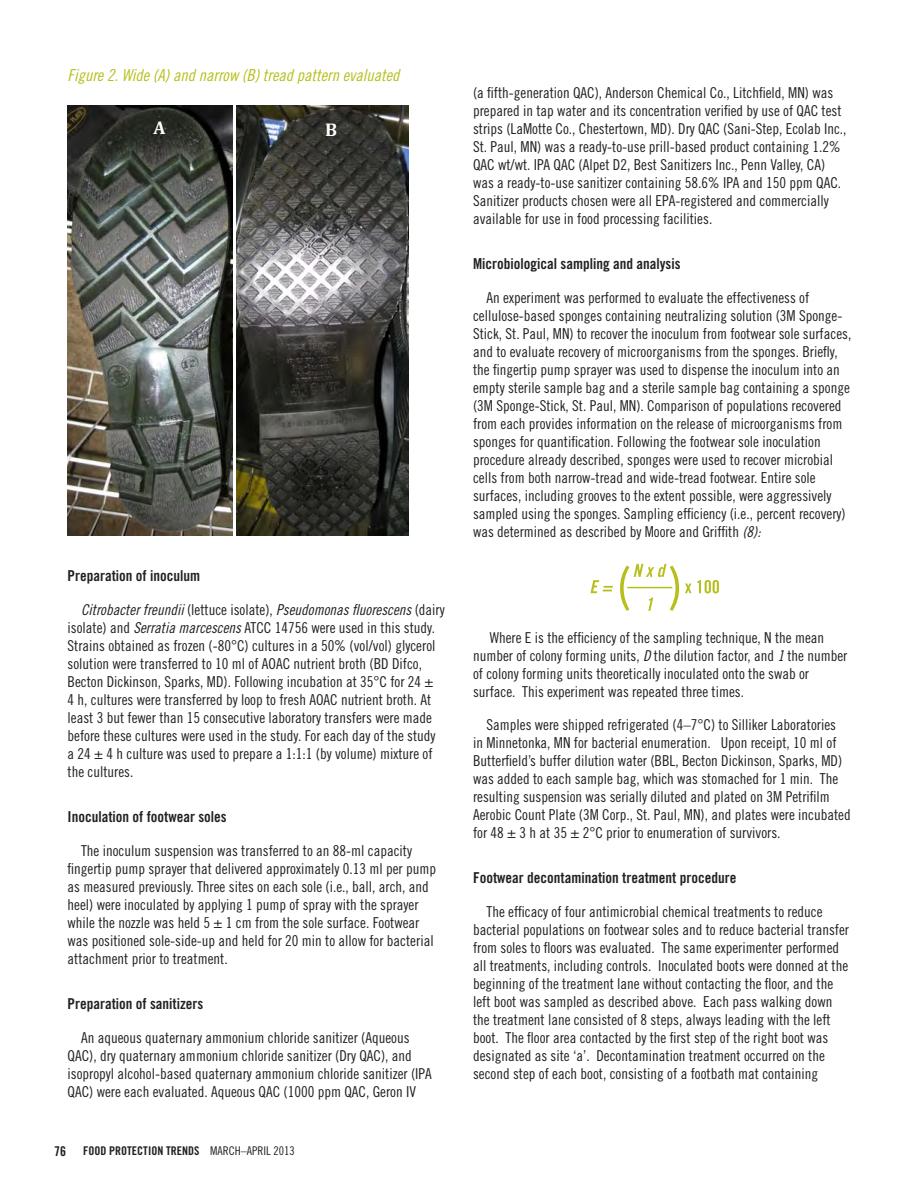
<style>
.page{position:relative;width:919px;height:1189px;background:#fff}
.page>*{position:absolute;margin:0;border:0;box-sizing:border-box;transform-origin:0 0}
.t1{font:700 18.45px "Cambria";color:#fff}
.t2{font:16.5px "Trade Gothic Cond Eighteen Obl";color:#b7bf1b}
.t3{font:15px/18px "Trade Gothic Cond Eighteen";color:#231f20}
.t4{font:15px "Trade Gothic Bold Cond Twenty";color:#231f20}
.t5{font:15px "Trade Gothic Cond Eighteen Obl";color:#231f20}
.t6{font:13.5px "Trade Gothic Bold Cond Twenty";color:#231f20}
.t7{font:12px "Trade Gothic Bold Cond Twenty";color:#231f20}
.s1{font-family:"Trade Gothic Cond Eighteen"}
.s2{font-family:"Trade Gothic Cond Eighteen Obl"}
</style>
<div class="page">
<img style="left:236px;top:105px;width:172px;height:430px">
<img style="left:68px;top:105px;width:165px;height:430px">
<svg style="left:590px;top:580px;width:22px;height:13px"></svg>
<svg style="left:620px;top:563px;width:58px;height:48px"></svg>
<svg style="left:685px;top:580px;width:33px;height:13px"></svg>
<hr style="left:627px;top:586px;width:45px;height:2px;background:#b7bf1b">
<p class="t2" style="left:68px;top:65px;width:333px">Figure 2. Wide (A) and narrow (B) tread pattern evaluated</p>
<p class="t1" style="left:153px;top:115px;width:14px">A</p>
<p class="t1" style="left:325px;top:116px;width:14px">B</p>
<p class="t4" style="left:68px;top:567px;width:134px">Preparation of inoculum</p>
<p class="t5" style="left:81px;top:600px;width:365px">Citrobacter freundii <span class="s1">(lettuce isolate),</span> Pseudomonas fluorescens <span class="s1">(dairy</span></p>
<p class="t3" style="left:68px;top:618px;width:369px">isolate) and <span class="s2">Serratia marcescens</span> ATCC 14756 were used in this study.<br>Strains obtained as frozen (-80°C) cultures in a 50% (vol/vol) glycerol solution were transferred to 10 ml of AOAC nutrient broth (BD Difco, Becton Dickinson, Sparks, MD). Following incubation at 35°C for 24 ± 4 h, cultures were transferred by loop to fresh AOAC nutrient broth. At least 3 but fewer than 15 consecutive laboratory transfers were made before these cultures were used in the study. For each day of the study a 24 ± 4 h culture was used to prepare a 1:1:1 (by volume) mixture of the cultures.</p>
<p class="t4" style="left:68px;top:807px;width:161px">Inoculation of footwear soles</p>
<p class="t3" style="left:68px;top:841px;width:370px;text-indent:14px">The inoculum suspension was transferred to an 88-ml capacity fingertip pump sprayer that delivered approximately 0.13 ml per pump as measured previously. Three sites on each sole (i.e., ball, arch, and heel) were inoculated by applying 1 pump of spray with the sprayer while the nozzle was held 5 ± 1 cm from the sole surface. Footwear was positioned sole-side-up and held for 20 min to allow for bacterial attachment prior to treatment.</p>
<p class="t4" style="left:68px;top:994px;width:137px">Preparation of sanitizers</p>
<p class="t3" style="left:68px;top:1028px;width:365px;text-indent:14px">An aqueous quaternary ammonium chloride sanitizer (Aqueous QAC), dry quaternary ammonium chloride sanitizer (Dry QAC), and isopropyl alcohol-based quaternary ammonium chloride sanitizer (IPA QAC) were each evaluated. Aqueous QAC (1000 ppm QAC, Geron IV</p>
<p class="t6" style="left:54px;top:1142px;width:13px">76</p>
<p class="t7" style="left:83px;top:1142px;width:213px">FOOD PROTECTION TRENDS <span class="s1">MARCH–APRIL 2013</span></p>
<p class="t3" style="left:473px;top:83px;width:375px">(a fifth-generation QAC), Anderson Chemical Co., Litchfield, MN) was prepared in tap water and its concentration verified by use of QAC test strips (LaMotte Co., Chestertown, MD). Dry QAC (Sani-Step, Ecolab Inc., St. Paul, MN) was a ready-to-use prill-based product containing 1.2% QAC wt/wt. IPA QAC (Alpet D2, Best Sanitizers Inc., Penn Valley, CA) was a ready-to-use sanitizer containing 58.6% IPA and 150 ppm QAC.<br>Sanitizer products chosen were all EPA-registered and commercially available for use in food processing facilities.</p>
<p class="t4" style="left:473px;top:254px;width:209px">Microbiological sampling and analysis</p>
<p class="t3" style="left:473px;top:288px;width:379px;text-indent:14px">An experiment was performed to evaluate the effectiveness of cellulose-based sponges containing neutralizing solution (3M Sponge-Stick, St. Paul, MN) to recover the inoculum from footwear sole surfaces, and to evaluate recovery of microorganisms from the sponges. Briefly, the fingertip pump sprayer was used to dispense the inoculum into an empty sterile sample bag and a sterile sample bag containing a sponge (3M Sponge-Stick, St. Paul, MN). Comparison of populations recovered from each provides information on the release of microorganisms from sponges for quantification. Following the footwear sole inoculation procedure already described, sponges were used to recover microbial cells from both narrow-tread and wide-tread footwear. Entire sole surfaces, including grooves to the extent possible, were aggressively sampled using the sponges. Sampling efficiency (i.e., percent recovery) was determined as described by Moore and Griffith <span class="s2">(8):</span></p>
<p class="t3" style="left:473px;top:628px;width:376px;text-indent:17px">Where E is the efficiency of the sampling technique, N the mean number of colony forming units, <span class="s2">D</span> the dilution factor, and <span class="s2">1</span> the number of colony forming units theoretically inoculated onto the swab or surface. This experiment was repeated three times.</p>
<p class="t3" style="left:473px;top:715px;width:379px;text-indent:14px">Samples were shipped refrigerated (4–7°C) to Silliker Laboratories<br>in Minnetonka, MN for bacterial enumeration. Upon receipt, 10 ml of Butterfield’s buffer dilution water (BBL, Becton Dickinson, Sparks, MD) was added to each sample bag, which was stomached for 1 min. The resulting suspension was serially diluted and plated on 3M Petrifilm Aerobic Count Plate (3M Corp., St. Paul, MN), and plates were incubated for 48 ± 3 h at 35 ± 2°C prior to enumeration of survivors.</p>
<p class="t4" style="left:473px;top:868px;width:265px">Footwear decontamination treatment procedure</p>
<p class="t3" style="left:473px;top:902px;width:377px;text-indent:14px">The efficacy of four antimicrobial chemical treatments to reduce bacterial populations on footwear soles and to reduce bacterial transfer from soles to floors was evaluated. The same experimenter performed all treatments, including controls. Inoculated boots were donned at the beginning of the treatment lane without contacting the floor, and the left boot was sampled as described above. Each pass walking down the treatment lane consisted of 8 steps, always leading with the left boot. The floor area contacted by the first step of the right boot was designated as site ‘a’. Decontamination treatment occurred on the second step of each boot, consisting of a footbath mat containing</p>
</div>
